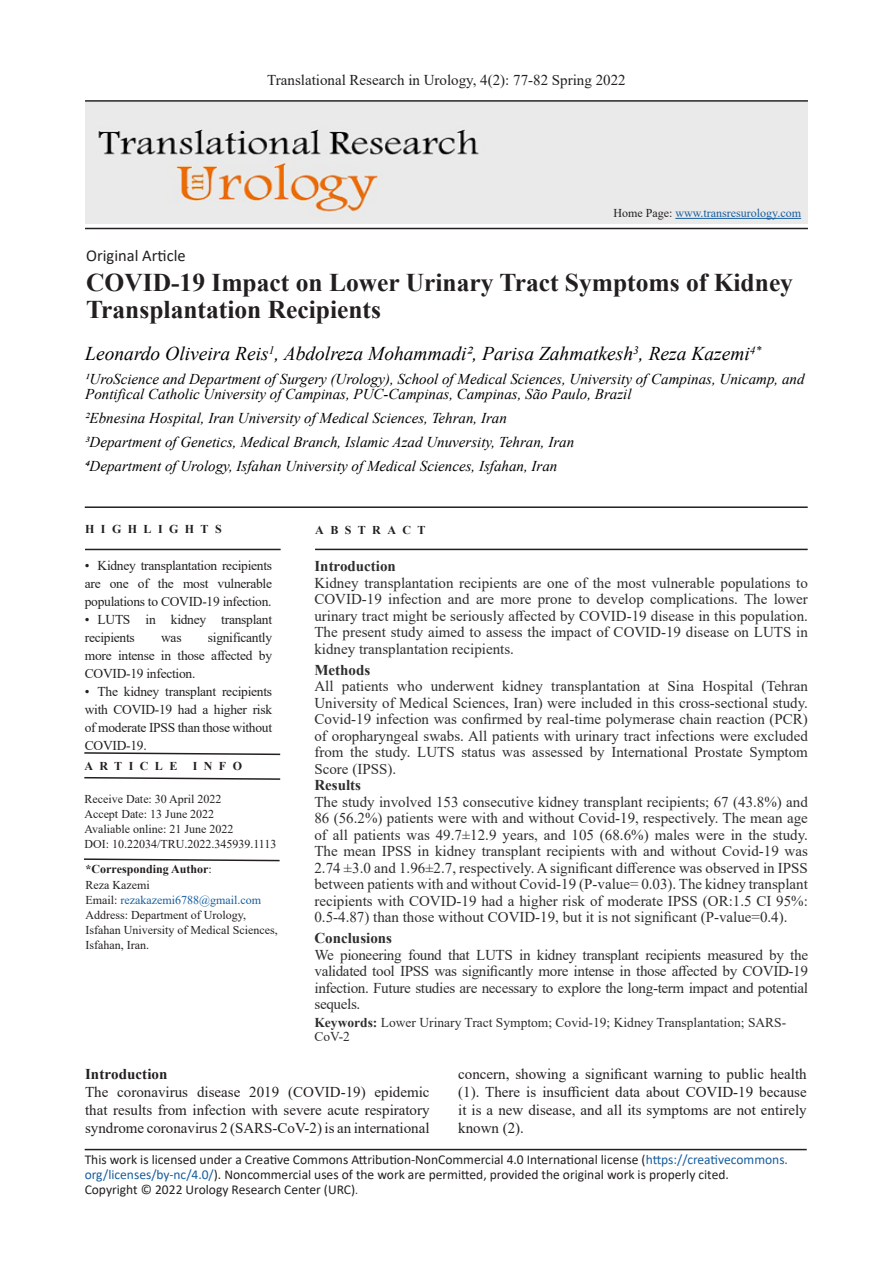
<style>
.page{position:relative;width:893px;height:1263px;background:#fff}
.page>*{position:absolute;margin:0;border:0;box-sizing:border-box;transform-origin:0 0}
.Title_Article{font:700 25.5px/27px "Times New Roman";color:#231f20}
.t1{font:italic 19.5px "Times New Roman";color:#000}
.Title_Article-2{font:16.5px "Calibri";color:#231f20}
.main-text{font:15px/16.5px "Times New Roman";color:#2e2e2e;text-align:justify}
.t2{font:italic 15px/15px "Times New Roman";color:#000}
.header_of_context{font:15px/18px "Times New Roman";color:#231f20;text-align:justify}
.main-text-2{font:700 15px "Times New Roman";color:#2e2e2e}
.header_of_context-2{font:700 15px "Times New Roman";letter-spacing:.005em;color:#231f20}
.t3{font:13.5px/18px "Times New Roman";letter-spacing:-.02em;color:#231f20;text-align:justify}
.t4{font:13.5px/15px "Calibri";color:#231f20}
.main-text-3{font:13.5px/13.5px "Times New Roman";color:#2e2e2e}
.t5{font:12px/15px "Times New Roman";color:#231f20}
.t6{font:12px "Times New Roman";color:#175d9e}
.t7{font:700 12px "Times New Roman";letter-spacing:.535em;color:#231f20}
.t8{font:700 12px "Times New Roman";color:#231f20}
.s1{color:#231f20}
.s2{font-weight:700}
.s3{font-weight:400}
.s4{color:#175d9e}
.s5{font-family:"Times New Roman";font-size:12px}
</style>
<div class="page">
<hr style="left:85px;top:228px;width:723px;height:1px;background:#231f20">
<hr style="left:85px;top:100px;width:723px;height:2px;background:#231f20">
<img style="left:85px;top:103px;width:723px;height:120px">
<hr style="left:675px;top:218px;width:126px;height:1px;background:#175d9e">
<hr style="left:85px;top:549px;width:196px;height:1px;background:#231f20">
<hr style="left:315px;top:549px;width:493px;height:1px;background:#231f20">
<hr style="left:85px;top:506px;width:723px;height:2px;background:#231f20">
<svg style="left:84px;top:777px;width:197px;height:3px"></svg>
<svg style="left:84px;top:752px;width:197px;height:4px"></svg>
<hr style="left:85px;top:1149px;width:722px;height:1px;background:#231f20">
<svg style="left:84px;top:858px;width:196px;height:4px"></svg>
<p class="header_of_context" style="left:267px;top:71px;width:360px">Translational Research in Urology, 4(2): 77-82 Spring 2022</p>
<p class="Title_Article-2" style="left:86px;top:244px;width:101px">Original Article</p>
<p class="t6" style="left:613px;top:205px;width:189px"><span class="s1">Home Page:</span> www.transresurology.com</p>
<p class="Title_Article" style="left:86px;top:268px;width:708px">COVID-19 Impact on Lower Urinary Tract Symptoms of Kidney<br>Transplantation Recipients</p>
<p class="t1" style="left:85px;top:340px;width:678px">Leonardo Oliveira Reis<sup>1</sup>, Abdolreza Mohammadi2, Parisa Zahmatkesh<sup>3</sup>, Reza Kazemi<sup>4*</sup></p>
<p class="t2" style="left:85px;top:372px;width:721px">1UroScience and Department of Surgery (Urology), School of Medical Sciences, University of Campinas, Unicamp, and<br>Pontifical Catholic University of Campinas, PUC-Campinas, Campinas, São Paulo, Brazil</p>
<p class="t2" style="left:85px;top:411px;width:423px">2Ebnesina Hospital, Iran University of Medical Sciences, Tehran, Iran</p>
<p class="t2" style="left:85px;top:435px;width:490px">3Department of Genetics, Medical Branch, Islamic Azad Unuversity, Tehran, Iran</p>
<p class="t2" style="left:85px;top:459px;width:474px">4Department of Urology, Isfahan University of Medical Sciences, Isfahan, Iran</p>
<p class="t7" style="left:85px;top:520px;width:138px">HIGHLIGHTS</p>
<p class="t7" style="left:315px;top:521px;width:112px">ABSTRACT</p>
<p class="t3" style="left:85px;top:556px;width:189px">• Kidney transplantation recipients are one of the most vulnerable populations to COVID-19 infection.</p>
<p class="t3" style="left:85px;top:610px;width:189px">• LUTS in kidney transplant recipients</p>
<p class="main-text-2" style="left:314px;top:556px;width:83px">Introduction</p>
<p class="main-text" style="left:314px;top:574px;width:495px">Kidney transplantation recipients are one of the most vulnerable populations to COVID-19 infection and are more prone to develop complications. The lower urinary tract might be seriously affected by COVID-19 disease in this population.<br>The present study aimed to assess the impact of COVID-19 disease on LUTS in kidney transplantation recipients.</p>
<p class="main-text-2" style="left:314px;top:659px;width:57px">Methods</p>
<p class="main-text" style="left:314px;top:677px;width:495px">All patients who underwent kidney transplantation at Sina Hospital (Tehran University of Medical Sciences, Iran) were included in this cross-sectional study.<br>Covid-19 infection was confirmed by real-time polymerase chain reaction (PCR) of oropharyngeal swabs. All patients with urinary tract infections were excluded from the study. LUTS status was assessed by International Prostate Symptom Score (IPSS).</p>
<p class="main-text-2" style="left:314px;top:774px;width:48px">Results</p>
<p class="main-text" style="left:314px;top:793px;width:495px">The study involved 153 consecutive kidney transplant recipients; 67 (43.8%) and 86 (56.2%) patients were with and without Covid-19, respectively. The mean age of all patients was 49.7±12.9 years, and 105 (68.6%) males were in the study.<br>The mean IPSS in kidney transplant recipients with and without Covid-19 was 2.74 ±3.0 and 1.96±2.7, respectively. A significant difference was observed in IPSS between patients with and without Covid-19 (P-value= 0.03). The kidney transplant recipients with COVID-19 had a higher risk of moderate IPSS (OR:1.5 CI 95%:<br>0.5-4.87) than those without COVID-19, but it is not significant (P-value=0.4).</p>
<p class="main-text-2" style="left:314px;top:927px;width:79px">Conclusions</p>
<p class="main-text" style="left:314px;top:946px;width:495px">We pioneering found that LUTS in kidney transplant recipients measured by the validated tool IPSS was significantly more intense in those affected by COVID-19 infection. Future studies are necessary to explore the long-term impact and potential sequels.</p>
<p class="main-text-3" style="left:314px;top:1015px;width:473px"><span class="s2">Keywords:</span> Lower Urinary Tract Symptom; Covid-19; Kidney Transplantation; SARS-<br>CoV-2</p>
<p class="t3" style="left:85px;top:628px;width:189px;text-indent:123px">significantly more intense in those affected by COVID-19 infection.</p>
<p class="t3" style="left:85px;top:682px;width:189px">• The kidney transplant recipients with COVID-19 had a higher risk of moderate IPSS than those without COVID-19.</p>
<p class="t7" style="left:85px;top:758px;width:94px">ARTICLE</p>
<p class="t7" style="left:193px;top:758px;width:51px">INFO</p>
<p class="t3" style="left:161px;top:628px;width:22px">was</p>
<p class="t5" style="left:84px;top:791px;width:139px">Receive Date: 30 April 2022</p>
<p class="t5" style="left:84px;top:806px;width:131px">Accept Date: 13 June 2022</p>
<p class="t5" style="left:84px;top:821px;width:151px">Avaliable online: 21 June 2022</p>
<p class="t5" style="left:84px;top:836px;width:194px">DOI: 10.22034/TRU.2022.345939.1113</p>
<p class="t8" style="left:86px;top:860px;width:128px">*Corresponding Author<span class="s3">:</span></p>
<p class="t5" style="left:86px;top:877px;width:66px">Reza Kazemi</p>
<p class="t6" style="left:86px;top:892px;width:177px"><span class="s1">Email:</span> rezakazemi6788@gmail.com</p>
<p class="t5" style="left:86px;top:907px;width:194px">Address: Department of Urology,<br>Isfahan University of Medical Sciences,<br>Isfahan, Iran.</p>
<p class="header_of_context-2" style="left:85px;top:1063px;width:84px">Introduction</p>
<p class="header_of_context" style="left:85px;top:1083px;width:346px">The coronavirus disease 2019 (COVID-19) epidemic that results from infection with severe acute respiratory syndrome coronavirus 2 (SARS-CoV-2) is an international</p>
<p class="header_of_context" style="left:458px;top:1065px;width:350px">concern, showing a significant warning to public health (1). There is insufficient data about COVID-19 because it is a new disease, and all its symptoms are not entirely known (2).</p>
<p class="t4" style="left:85px;top:1151px;width:705px">This work is licensed under a Creative Commons Attribution-NonCommercial 4.0 International license (<span class="s4">https://creativecommons. org/licenses/by-nc/4.0/</span>). Noncommercial uses of the work are permitted, provided the original work is properly cited.</p>
<p class="t4" style="left:85px;top:1181px;width:275px">Copyright © 2022 Urology Research Center (URC)<span class="s5">.</span></p>
</div>
